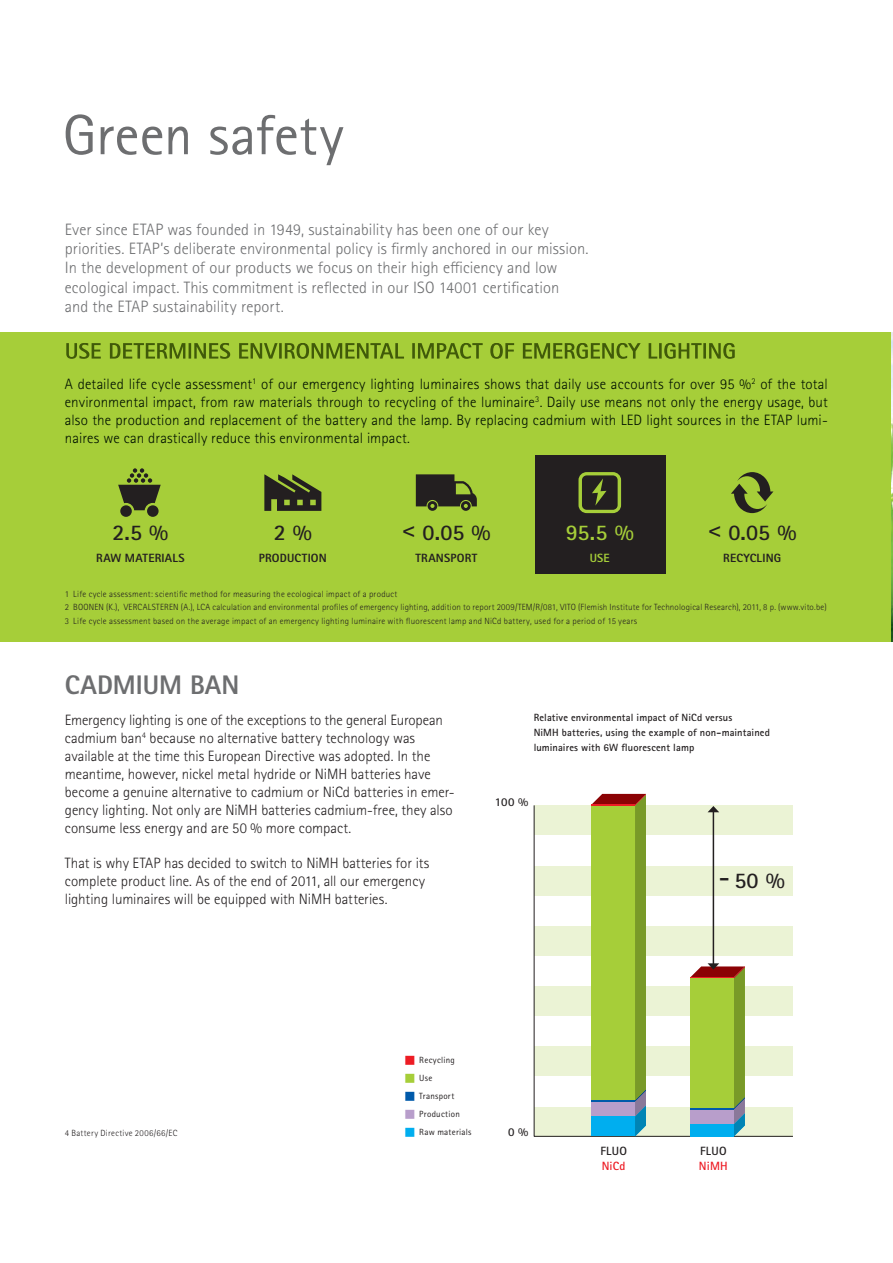
<style>
.page{position:relative;width:893px;height:1263px;background:#fff}
.page>*{position:absolute;margin:0;border:0;box-sizing:border-box;transform-origin:0 0}
.t1{font:56.85px "Rotis Sans Serif Pro";color:#6d6e70}
.t2{font:800 26.85px "Rotis Sans Serif Pro";color:#6d6e70}
.t3{font:700 22.5px "Rotis Sans Serif Pro";color:#231f20}
.t4{font:700 22.5px "Rotis Sans Serif Pro";color:#a6ce39}
.t5{font:300 16.5px/19.5px "Rotis Sans Serif Pro";letter-spacing:.005em;color:#6d6e70}
.t6{font:300 15px/18px "Rotis Sans Serif Pro";color:#231f20}
.t7{font:300 15px/18px "Rotis Sans Serif Pro";letter-spacing:.01em;color:#001000;text-align:justify}
.t8{font:800 12px "Rotis Sans Serif Pro";letter-spacing:.015em;color:#231f20}
.t9{font:700 12px "Rotis Sans Serif Pro";letter-spacing:.025em;color:#231f20}
.t10{font:700 12px "Rotis Sans Serif Pro";letter-spacing:.015em;color:#ed1c24}
.t11{font:800 12px "Rotis Sans Serif Pro";color:#a6ce39}
.t12{font:700 10.5px/15px "Rotis Sans Serif Pro";letter-spacing:.01em;color:#231f20}
.t13{font:300 9px/13.5px "Rotis Sans Serif Pro";letter-spacing:.025em;color:#231f20}
.t14{font:9px/18px "Rotis Sans Serif Pro";letter-spacing:.03em;color:#231f20}
</style>
<div class="page">
<div style="left:0;top:333px;width:891px;height:309px;background:#a6ce39"></div>
<img style="left:891px;top:333px;width:2px;height:309px">
<svg style="left:534px;top:805px;width:259px;height:332px"></svg>
<svg style="left:591px;top:794px;width:55px;height:342px;background:#94ba46"></svg>
<div style="left:536px;top:455px;width:130px;height:118px;background:#231f20"></div>
<svg style="left:731px;top:472px;width:42px;height:41px"></svg>
<svg style="left:264px;top:474px;width:57px;height:37px"></svg>
<div style="left:120px;top:505px;width:12px;height:12px;background:#231f20;border-radius:50%"></div>
<div style="left:147px;top:505px;width:12px;height:12px;background:#231f20;border-radius:50%"></div>
<svg style="left:118px;top:468px;width:43px;height:42px"></svg>
<svg style="left:416px;top:474px;width:61px;height:37px"></svg>
<div style="left:578px;top:472px;width:43px;height:41px;background:#a6ce39;border-radius:8px"></div>
<div style="left:582px;top:475px;width:36px;height:35px;background:#231f20;border-radius:5px"></div>
<svg style="left:592px;top:478px;width:14px;height:28px"></svg>
<svg style="left:381px;top:343px;width:354px;height:16px"></svg>
<svg style="left:66px;top:343px;width:315px;height:16px"></svg>
<hr style="left:713px;top:812px;width:1px;height:152px;background:#231f20">
<svg style="left:690px;top:963px;width:55px;height:173px;background:#93b351"></svg>
<svg style="left:707px;top:806px;width:12px;height:6px"></svg>
<h1 class="t1" style="left:63px;top:113px;width:282px">Green safety</h1>
<p class="t5" style="left:65px;top:220px;width:525px">Ever since ETAP was founded in 1949, sustainability has been one of our key priorities. ETAP’s deliberate environmental policy is firmly anchored in our mission.<br>In the development of our products we focus on their high efficiency and low ecological impact. This commitment is reflected in our ISO 14001 certification<br>and the ETAP sustainability report.</p>
<p class="t7" style="left:65px;top:376px;width:764px">A detailed life cycle assessment<sup>1</sup> of our emergency lighting luminaires shows that daily use accounts for over 95 %<sup>2</sup> of the total environmental impact, from raw materials through to recycling of the luminaire<sup>3</sup>. Daily use means not only the energy usage, but also the production and replacement of the battery and the lamp. By replacing cadmium with LED light sources in the ETAP lumi&shy;naires we can drastically reduce this environmental impact.</p>
<h3 class="t3" style="left:113px;top:524px;width:57px">2.5 %</h3>
<p class="t8" style="left:96px;top:554px;width:90px">RAW MATERIALS</p>
<h3 class="t3" style="left:274px;top:524px;width:40px">2 %</h3>
<p class="t8" style="left:259px;top:554px;width:69px">PRODUCTION</p>
<h3 class="t3" style="left:402px;top:524px;width:90px">&lt; 0.05 %</h3>
<p class="t8" style="left:415px;top:554px;width:63px">TRANSPORT</p>
<h3 class="t4" style="left:566px;top:524px;width:70px">95.5 %</h3>
<p class="t11" style="left:590px;top:554px;width:22px">USE</p>
<h3 class="t3" style="left:708px;top:524px;width:90px">&lt; 0.05 %</h3>
<p class="t8" style="left:723px;top:554px;width:60px">RECYCLING</p>
<p class="t13" style="left:65px;top:588px;width:763px">1 Life cycle assessment: scientific method for measuring the ecological impact of a product<br>2 BOONEN (K.), VERCALSTEREN (A.), LCA calculation and environmental profiles of emergency lighting, addition to report 2009/TEM/R/081, VITO (Flemish Institute for Technological Research), 2011, 8 p. (www.vito.be)<br>3 Life cycle assessment based on the average impact of an emergency lighting luminaire with fluorescent lamp and NiCd battery, used for a period of 15 years</p>
<h2 class="t2" style="left:65px;top:676px;width:176px">CADMIUM BAN</h2>
<p class="t6" style="left:65px;top:712px;width:391px">Emergency lighting is one of the exceptions to the general European cadmium ban<sup>4</sup> because no alternative battery technology was available at the time this European Directive was adopted. In the meantime, however, nickel metal hydride or NiMH batteries have become a genuine alternative to cadmium or NiCd batteries in emer&shy;gency lighting. Not only are NiMH batteries cadmium-free, they also consume less energy and are 50 % more compact.</p>
<p class="t6" style="left:65px;top:855px;width:366px">That is why ETAP has decided to switch to NiMH batteries for its complete product line. As of the end of 2011, all our emergency lighting luminaires will be equipped with NiMH batteries.</p>
<p class="t12" style="left:534px;top:711px;width:238px">Relative environmental impact of NiCd versus<br>NiMH batteries, using the example of non-maintained luminaires with 6W fluorescent lamp</p>
<p class="t9" style="left:495px;top:798px;width:35px">100 %</p>
<h3 class="t3" style="left:719px;top:871px;width:67px">- 50 %</h3>
<p class="t13" style="left:65px;top:1127px;width:114px">4 Battery Directive 2006/66/EC</p>
<p class="t14" style="left:419px;top:1052px;width:54px">Recycling<br>Use<br>Transport<br>Production<br>Raw materials</p>
<p class="t9" style="left:508px;top:1127px;width:22px">0 %</p>
<p class="t9" style="left:600px;top:1147px;width:28px">FLUO</p>
<p class="t10" style="left:602px;top:1162px;width:25px">NiCd</p>
<p class="t9" style="left:700px;top:1147px;width:28px">FLUO</p>
<p class="t10" style="left:699px;top:1162px;width:30px">NiMH</p>
</div>
